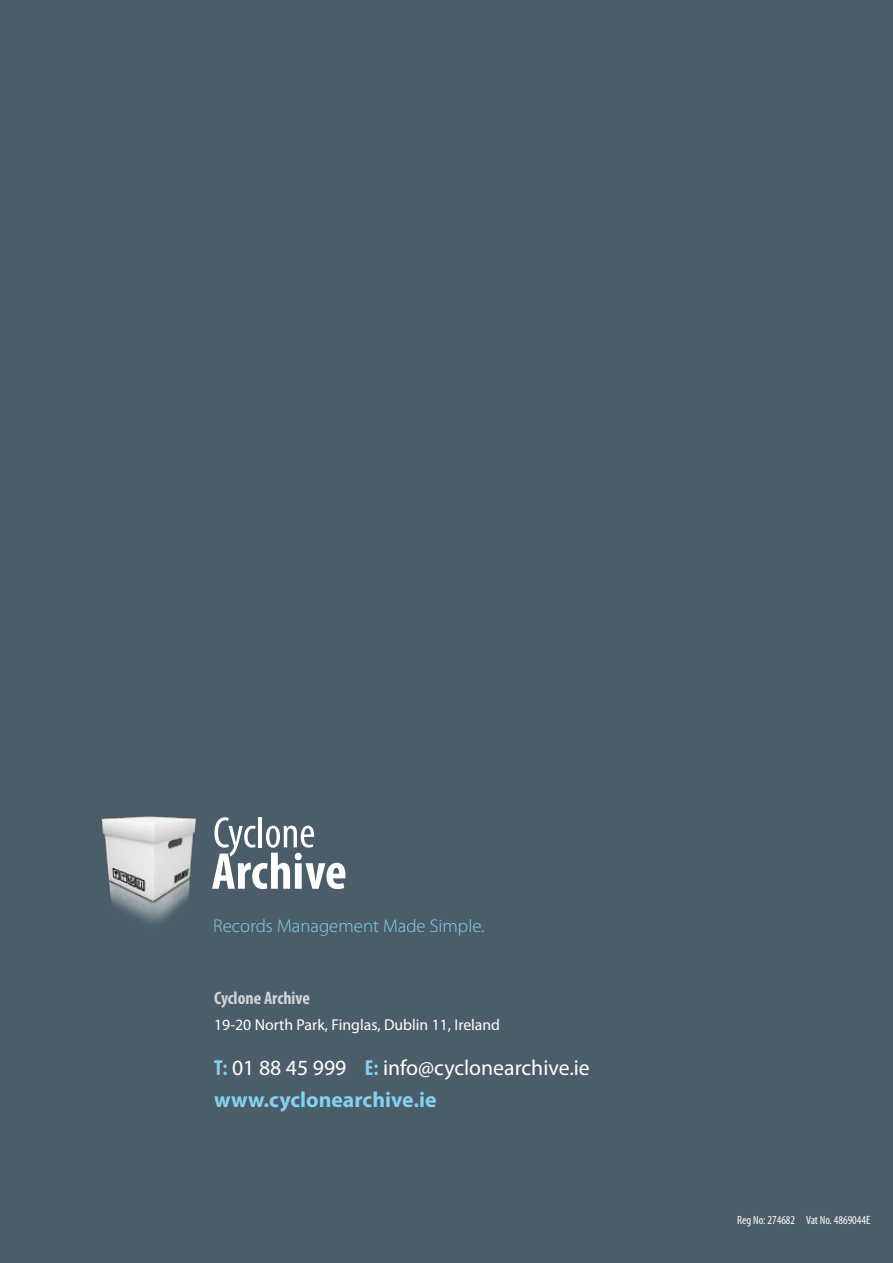
<style>
.page{position:relative;width:893px;height:1263px;background:#4a5d68}
.page>*{position:absolute;margin:0;border:0;box-sizing:border-box;transform-origin:0 0}
.t1{font:21.75px/32.5px "Myriad Pro";color:#fff}
.t2{font:300 18.45px "Myriad Pro";color:#84d0f0}
.t3{font:700 condensed 18px "Myriad Pro";color:#d1d5d8}
.t4{font:15.75px "Myriad Pro";color:#fff}
.t5{font:condensed 12px "Myriad Pro";color:#fff}
.s1{font-weight:700;font-stretch:condensed;color:#84d0f0}
.s2{font-weight:700;color:#84d0f0}
</style>
<div class="page">
<img style="left:101px;top:816px;width:95px;height:108px">
<svg style="left:212px;top:817px;width:133px;height:72px"></svg>
<p class="t2" style="left:213px;top:915px;width:273px">Records Management Made Simple.</p>
<p class="t3" style="left:214px;top:987px;width:97px">Cyclone Archive</p>
<p class="t4" style="left:214px;top:1014px;width:287px">19-20 North Park, Finglas, Dublin 11, Ireland</p>
<p class="t1" style="left:214px;top:1051px;width:377px"><span class="s1">T:</span> 01 88 45 999 <span class="s1">E:</span> info@cyclonearchive.ie <span class="s2">www.cyclonearchive.ie</span></p>
<p class="t5" style="left:737px;top:1212px;width:135px">Reg No: 274682 Vat No. 4869044E</p>
</div>
